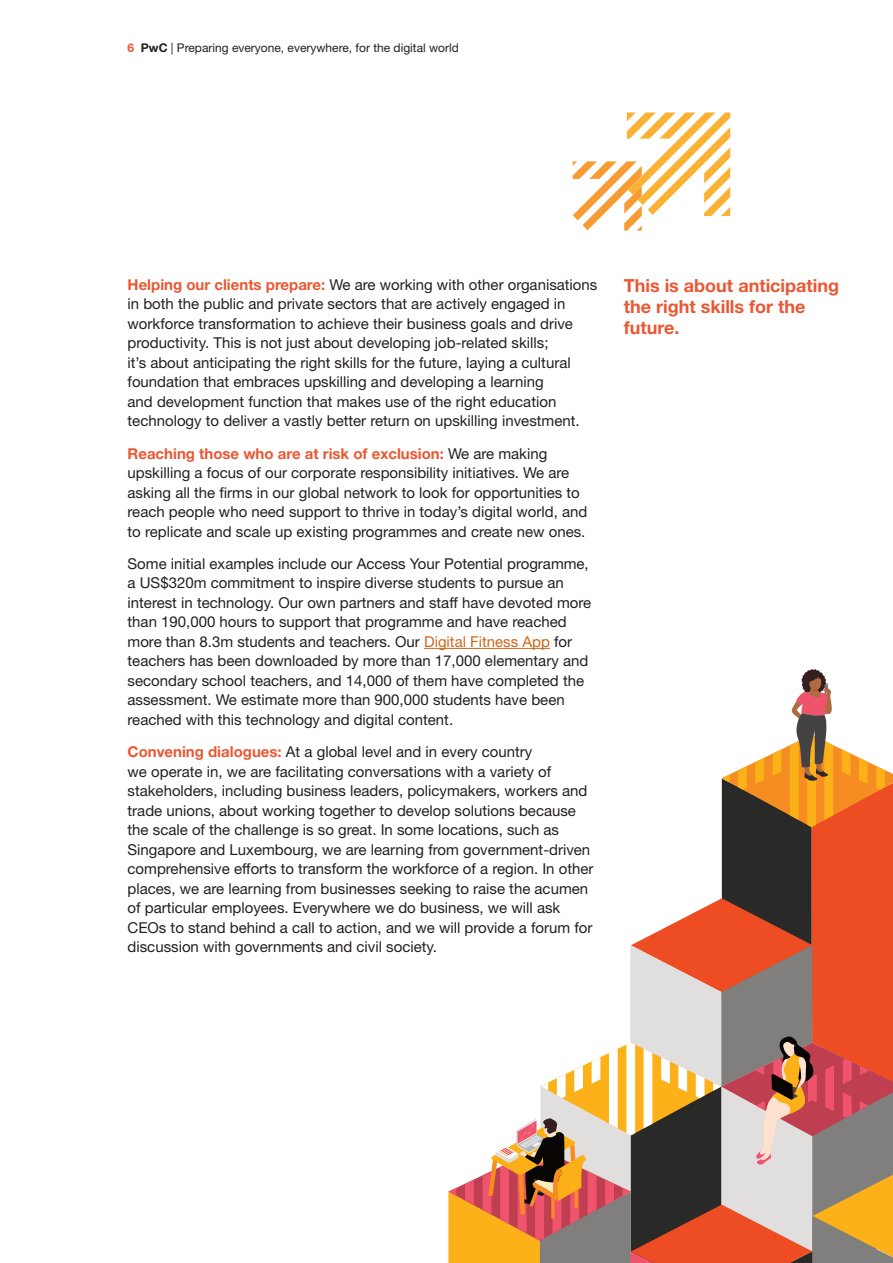
<style>
.page{position:relative;width:893px;height:1263px;background:#fff}
.page>*{position:absolute;margin:0;border:0;box-sizing:border-box;transform-origin:0 0}
.t1{font:700 18px/21px "Helvetica Neue";color:#ea5733}
.t2{font:15px/19.5px "Helvetica Neue";color:#231f20}
.t3{font:12px "Helvetica Neue";color:#231f20}
.s1{font-weight:700;color:#ea5733}
.s2{font-weight:700}
.s3{color:#cd681b}
</style>
<div class="page">
<svg style="left:448px;top:669px;width:445px;height:594px"></svg>
<hr style="left:424px;top:648px;width:126px;height:1px;background:#cd681b">
<svg style="left:573px;top:112px;width:157px;height:119px"></svg>
<p class="t3" style="left:128px;top:41px;width:333px"><span class="s1">6</span> <span class="s2">PwC</span> | Preparing everyone, everywhere, for the digital world</p>
<p class="t2" style="left:128px;top:275px;width:471px"><span class="s1">Helping our clients prepare:</span> We are working with other organisations in both the public and private sectors that are actively engaged in workforce transformation to achieve their business goals and drive productivity. This is not just about developing job-related skills;<br>it’s about anticipating the right skills for the future, laying a cultural foundation that embraces upskilling and developing a learning<br>and development function that makes use of the right education technology to deliver a vastly better return on upskilling investment.</p>
<p class="t2" style="left:128px;top:443px;width:461px"><span class="s1">Reaching those who are at risk of exclusion:</span> We are making upskilling a focus of our corporate responsibility initiatives. We are asking all the firms in our global network to look for opportunities to reach people who need support to thrive in today’s digital world, and to replicate and scale up existing programmes and create new ones.</p>
<p class="t2" style="left:128px;top:554px;width:465px">Some initial examples include our Access Your Potential programme, a US$320m commitment to inspire diverse students to pursue an interest in technology. Our own partners and staff have devoted more than 190,000 hours to support that programme and have reached more than 8.3m students and teachers. Our <span class="s3">Digital Fitness App</span> for teachers has been downloaded by more than 17,000 elementary and secondary school teachers, and 14,000 of them have completed the assessment. We estimate more than 900,000 students have been reached with this technology and digital content.</p>
<p class="t2" style="left:128px;top:742px;width:467px"><span class="s1">Convening dialogues:</span> At a global level and in every country<br>we operate in, we are facilitating conversations with a variety of stakeholders, including business leaders, policymakers, workers and trade unions, about working together to develop solutions because the scale of the challenge is so great. In some locations, such as Singapore and Luxembourg, we are learning from government-driven comprehensive efforts to transform the workforce of a region. In other places, we are learning from businesses seeking to raise the acumen of particular employees. Everywhere we do business, we will ask CEOs to stand behind a call to action, and we will provide a forum for discussion with governments and civil society.</p>
<p class="t1" style="left:624px;top:275px;width:217px">This is about anticipating the right skills for the future.</p>
</div>
